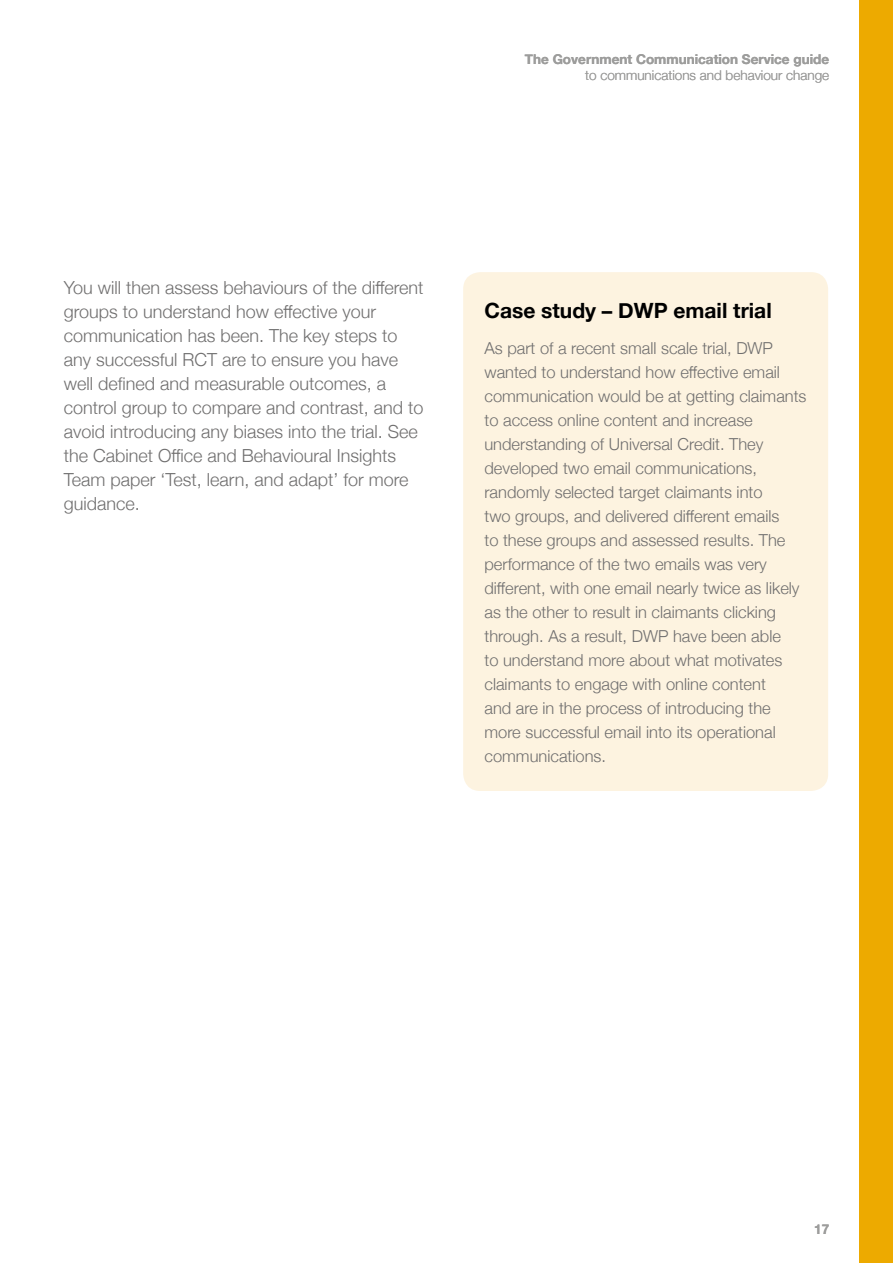
<style>
.page{position:relative;width:893px;height:1263px;background:#fff}
.page>*{position:absolute;margin:0;border:0;box-sizing:border-box;transform-origin:0 0}
.t1{font:700 21px "Helvetica Neue";color:#000}
.t2{font:300 18px/24px "Helvetica Neue";color:#706f6f}
.t3{font:300 16.5px/24px "Helvetica Neue";color:#706f6f}
.t4{font:700 13.5px "Helvetica Neue";color:#9d9d9c}
.t5{font:300 13.5px "Helvetica Neue";color:#9d9d9c}
</style>
<div class="page">
<div style="left:859px;top:0;width:34px;height:1263px;background:#edaa00"></div>
<div style="left:463px;top:272px;width:365px;height:519px;background:#fdf3e0;border-radius:17px"></div>
<p class="t4" style="left:525px;top:48px;width:306px">The Government Communication Service guide</p>
<p class="t5" style="left:585px;top:64px;width:246px">to communications and behaviour change</p>
<p class="t2" style="left:64px;top:274px;width:361px">You will then assess behaviours of the different groups to understand how effective your communication has been. The key steps to any successful RCT are to ensure you have well defined and measurable outcomes, a control group to compare and contrast, and to avoid introducing any biases into the trial. See the Cabinet Office and Behavioural Insights Team paper ‘Test, learn, and adapt’ for more guidance.</p>
<p class="t1" style="left:484px;top:294px;width:289px">Case study – DWP email trial</p>
<p class="t3" style="left:484px;top:335px;width:324px">As part of a recent small scale trial, DWP wanted to understand how effective email communication would be at getting claimants to access online content and increase understanding of Universal Credit. They developed two email communications, randomly selected target claimants into<br>two groups, and delivered different emails<br>to these groups and assessed results. The performance of the two emails was very different, with one email nearly twice as likely as the other to result in claimants clicking through. As a result, DWP have been able<br>to understand more about what motivates claimants to engage with online content<br>and are in the process of introducing the more successful email into its operational communications.</p>
<p class="t4" style="left:814px;top:1218px;width:17px">17</p>
</div>
